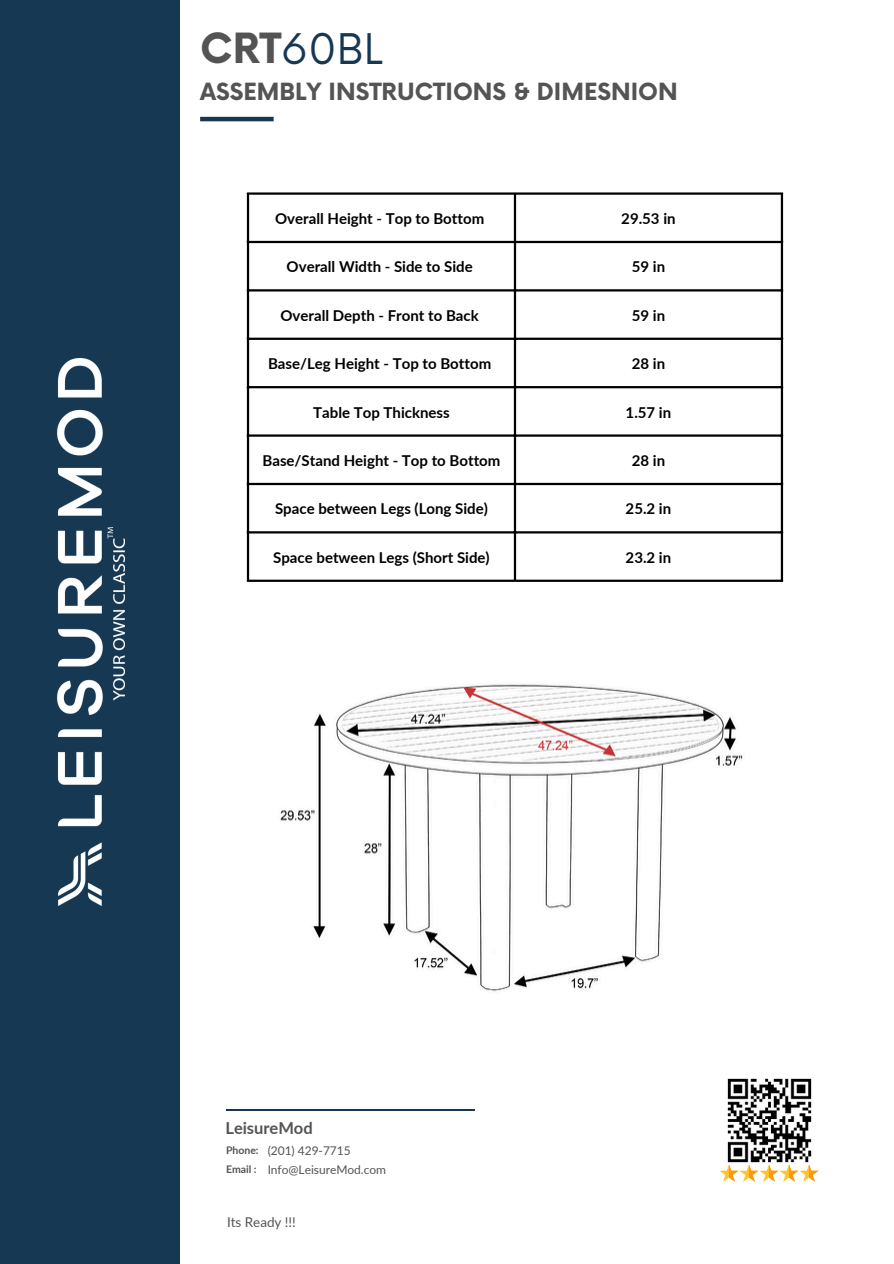
<style>
.page{position:relative;width:894px;height:1264px;background:#fff}
.page>*{position:absolute;margin:0;border:0;box-sizing:border-box;transform-origin:0 0}
.t1{font:41.1px "Now";color:#163853}
.t2{font:700 23.1px "Now";color:#545454}
.t3{font:700 16.5px "Lato";color:#545454}
.t4{font:700 15px "Lato";color:#000}
.t5{font:13.5px "Lato";letter-spacing:-.005em;color:#545454}
.t6{font:12px "Lato";letter-spacing:-.005em;color:#545454}
.t7{font:700 10.5px "Lato";color:#545454}
.s1{font-weight:700;font-size:40.5px;color:#545454}
</style>
<div class="page">
<div style="left:0;top:0;width:180px;height:1263px;background:#163853"></div>
<hr style="left:200px;top:117px;width:73px;height:4px;background:#163853">
<hr style="left:226px;top:1109px;width:248px;height:1px;background:#163853">
<img style="left:57px;top:358px;width:68px;height:547px">
<svg style="left:719px;top:1165px;width:99px;height:16px"></svg>
<img style="left:727px;top:1078px;width:85px;height:85px">
<img style="left:280px;top:684px;width:463px;height:308px">
<hr style="left:247px;top:195px;width:2px;height:384px;background:#000">
<hr style="left:513px;top:195px;width:3px;height:384px;background:#000">
<hr style="left:780px;top:195px;width:2px;height:384px;background:#000">
<hr style="left:247px;top:192px;width:535px;height:3px;background:#000">
<hr style="left:247px;top:241px;width:535px;height:2px;background:#000">
<hr style="left:247px;top:289px;width:535px;height:2px;background:#000">
<hr style="left:247px;top:337px;width:535px;height:3px;background:#000">
<hr style="left:247px;top:386px;width:535px;height:2px;background:#000">
<hr style="left:247px;top:434px;width:535px;height:2px;background:#000">
<hr style="left:247px;top:483px;width:535px;height:2px;background:#000">
<hr style="left:247px;top:531px;width:535px;height:2px;background:#000">
<hr style="left:247px;top:579px;width:535px;height:3px;background:#000">
<p class="t1" style="left:200px;top:26px;width:184px"><span class="s1">CRT</span>60BL</p>
<p class="t2" style="left:200px;top:79px;width:479px">ASSEMBLY INSTRUCTIONS &amp; DIMESNION</p>
<h3 class="t4" style="left:275px;top:209px;width:210px">Overall Height - Top to Bottom</h3>
<p class="t4" style="left:621px;top:209px;width:56px">29.53 in</p>
<p class="t4" style="left:286px;top:257px;width:187px">Overall Width - Side to Side</p>
<p class="t4" style="left:631px;top:257px;width:35px">59 in</p>
<p class="t4" style="left:280px;top:306px;width:200px">Overall Depth - Front to Back</p>
<p class="t4" style="left:631px;top:306px;width:35px">59 in</p>
<p class="t4" style="left:268px;top:354px;width:225px">Base/Leg Height - Top to Bottom</p>
<p class="t4" style="left:631px;top:354px;width:35px">28 in</p>
<p class="t4" style="left:313px;top:403px;width:138px">Table Top Thickness</p>
<p class="t4" style="left:625px;top:403px;width:47px">1.57 in</p>
<p class="t4" style="left:262px;top:451px;width:239px">Base/Stand Height - Top to Bottom</p>
<p class="t4" style="left:631px;top:451px;width:35px">28 in</p>
<p class="t4" style="left:275px;top:499px;width:214px">Space between Legs (Long Side)</p>
<p class="t4" style="left:625px;top:499px;width:47px">25.2 in</p>
<p class="t4" style="left:273px;top:548px;width:218px">Space between Legs (Short Side)</p>
<p class="t4" style="left:625px;top:548px;width:47px">23.2 in</p>
<h6 class="t3" style="left:225px;top:1117px;width:89px">LeisureMod</h6>
<p class="t7" style="left:226px;top:1143px;width:34px">Phone:</p>
<h6 class="t7" style="left:226px;top:1162px;width:32px">Email :</h6>
<p class="t6" style="left:267px;top:1142px;width:85px">(201) 429-7715</p>
<h4 class="t6" style="left:267px;top:1161px;width:120px">Info@LeisureMod.com</h4>
<p class="t5" style="left:227px;top:1213px;width:70px">Its Ready !!!</p>
</div>
